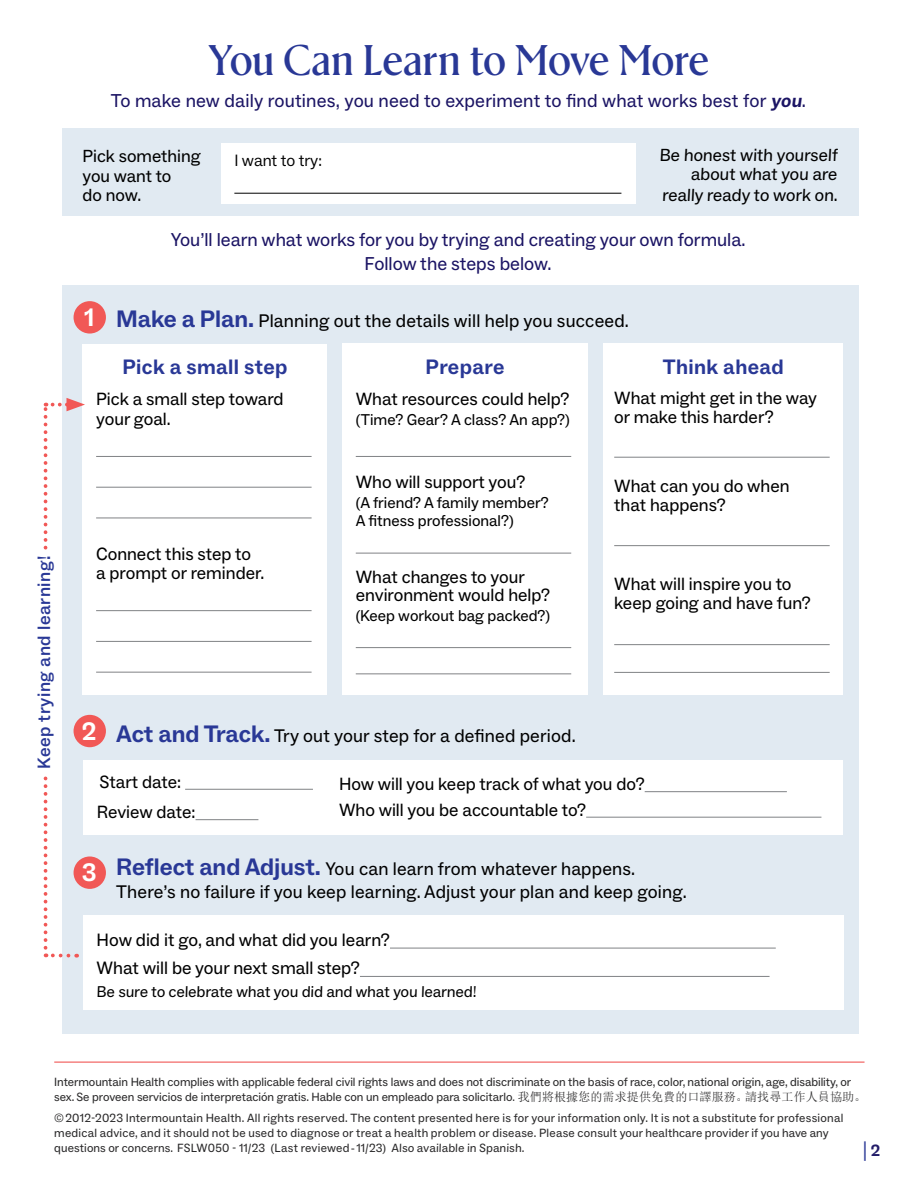
<style>
.page{position:relative;width:918px;height:1188px;background:#fff}
.page>*{position:absolute;margin:0;border:0;box-sizing:border-box;transform-origin:0 0}
.t1{font:500 42.75px "Rector";letter-spacing:-.005em;color:#293896}
.t2{font:700 25.5px "ABC Social";color:#fff}
.Level_1{font:700 21px "ABC Social";letter-spacing:.02em;color:#293896}
.t3{font:19.5px "ABC Social";color:#323f99}
.Style_1{font:18.75px "ABC Social";color:#1b1464}
.Main{font:18.75px "ABC Social";letter-spacing:.01em;color:#1b1464}
.Style_1-2{font:18.3px/22.5px "ABC Social";letter-spacing:.01em;color:#000}
.t4{font:18px "ABC Social";color:#000}
.t5{font:500 18px "ABC Social";letter-spacing:.03em;color:#293896}
.t6{font:17.85px/19.5px "ABC Social";color:#000}
.Style_1-3{font:17.7px/19.5px "ABC Social";color:#000}
.t7{font:16.5px "ABC Social";letter-spacing:-.005em;color:#000}
.t8{font:15.75px/18px "ABC Social";color:#000}
.t9{font:12px/15px "ABC Social";letter-spacing:.01em;color:#292829}
.s1{font-weight:700}
.s2{font-weight:700;font-size:24px;color:#293896}
.s3{font-style:inherit}
.s4{font-family:"Sim Sun"}
.s5{font-weight:700;font-size:16.5px;color:#231d69}
</style>
<div class="page">
<hr style="left:54px;top:1062px;width:811px;height:1px;background:#f15856">
<div style="left:62px;top:129px;width:796px;height:87px;background:#e1eaf2"></div>
<div style="left:221px;top:143px;width:415px;height:61px;background:#fff"></div>
<hr style="left:234px;top:193px;width:387px;height:1px;background:#000">
<div style="left:62px;top:285px;width:796px;height:749px;background:#e1eaf2"></div>
<div style="left:603px;top:344px;width:240px;height:351px;background:#fff"></div>
<hr style="left:614px;top:457px;width:216px;height:1px;background:#808285">
<hr style="left:614px;top:545px;width:216px;height:1px;background:#808285">
<hr style="left:614px;top:644px;width:216px;height:1px;background:#808285">
<hr style="left:614px;top:672px;width:216px;height:1px;background:#808285">
<div style="left:342px;top:344px;width:246px;height:351px;background:#fff"></div>
<hr style="left:356px;top:456px;width:215px;height:1px;background:#808285">
<hr style="left:356px;top:553px;width:215px;height:1px;background:#808285">
<hr style="left:356px;top:647px;width:215px;height:1px;background:#808285">
<hr style="left:356px;top:674px;width:215px;height:1px;background:#808285">
<div style="left:83px;top:344px;width:244px;height:351px;background:#fff"></div>
<hr style="left:96px;top:456px;width:216px;height:1px;background:#808285">
<hr style="left:96px;top:487px;width:216px;height:1px;background:#808285">
<hr style="left:96px;top:518px;width:216px;height:1px;background:#808285">
<hr style="left:96px;top:610px;width:216px;height:1px;background:#808285">
<hr style="left:96px;top:641px;width:216px;height:1px;background:#808285">
<hr style="left:96px;top:672px;width:216px;height:1px;background:#808285">
<div style="left:74px;top:301px;width:32px;height:33px;background:#f15856;border-radius:50%"></div>
<div style="left:83px;top:916px;width:760px;height:94px;background:#fff"></div>
<hr style="left:390px;top:948px;width:386px;height:1px;background:#808285">
<hr style="left:360px;top:976px;width:410px;height:1px;background:#808285">
<div style="left:74px;top:856px;width:32px;height:33px;background:#f15856;border-radius:50%"></div>
<svg style="left:46px;top:954px;width:23px;height:3px"></svg>
<svg style="left:44px;top:403px;width:3px;height:545px"></svg>
<svg style="left:53px;top:398px;width:32px;height:13px"></svg>
<div style="left:36px;top:550px;width:22px;height:225px;background:#fff"></div>
<div style="left:74px;top:715px;width:32px;height:32px;background:#f15856;border-radius:50%"></div>
<div style="left:83px;top:760px;width:760px;height:74px;background:#fff"></div>
<hr style="left:185px;top:789px;width:128px;height:1px;background:#808285">
<hr style="left:196px;top:819px;width:62px;height:1px;background:#808285">
<hr style="left:645px;top:791px;width:142px;height:1px;background:#808285">
<hr style="left:586px;top:817px;width:235px;height:1px;background:#808285">
<p class="t1" style="left:208px;top:31px;width:503px">You Can Learn to Move More</p>
<p class="Main" style="left:111px;top:89px;width:697px">To make new daily routines, you need to experiment to find what works best for <span class="s1">you</span>.</p>
<p class="Style_1-3" style="left:83px;top:147px;width:120px">Pick something you want to<br>do now.</p>
<p class="Style_1-3" style="left:659px;top:145px;width:181px;line-height:20.2px;text-align:right">Be honest with yourself about what you are really ready to work on.</p>
<p class="t7" style="left:234px;top:150px;width:89px">I want to try:</p>
<p class="Style_1" style="left:171px;top:228px;width:576px">You’ll learn what works for you by trying and creating your own formula.</p>
<p class="Style_1" style="left:365px;top:252px;width:189px">Follow the steps below.</p>
<p class="t2" style="left:84px;top:302px;width:12px">1</p>
<p class="Style_1-2" style="left:116px;top:310px;width:514px"><span class="s2">Make a Plan.</span> Planning out the details will help you succeed.</p>
<p class="t5" style="left:33px;top:769px;width:214px;rotate:-90deg">Keep trying and learning!</p>
<p class="Level_1" style="left:122px;top:354px;width:167px">Pick a small step</p>
<p class="t6" style="left:96px;top:390px;width:189px">Pick a small step toward your goal.</p>
<p class="t6" style="left:96px;top:544px;width:170px">Connect this step to a prompt or reminder.</p>
<p class="Level_1" style="left:426px;top:354px;width:81px">Prepare</p>
<p class="t6" style="left:356px;top:390px;width:215px">What resources could help?</p>
<p class="t8" style="left:356px;top:411px;width:216px">(Time? Gear? A class? An app?)</p>
<p class="t6" style="left:356px;top:472px;width:171px">Who will support you?</p>
<p class="t8" style="left:356px;top:494px;width:195px">(A friend? A family member?<br>A fitness professional?)</p>
<p class="t6" style="left:356px;top:568px;width:196px;line-height:18px">What changes to your environment would help?</p>
<p class="t8" style="left:356px;top:607px;width:196px">(Keep workout bag packed?)</p>
<p class="Level_1" style="left:663px;top:354px;width:123px">Think ahead</p>
<p class="t6" style="left:614px;top:388px;width:204px">What might get in the way or make this harder?</p>
<p class="t6" style="left:614px;top:476px;width:177px">What can you do when that happens?</p>
<p class="t6" style="left:614px;top:574px;width:198px">What will inspire you to keep going and have fun?</p>
<p class="t2" style="left:82px;top:715px;width:16px">2</p>
<p class="Style_1-2" style="left:116px;top:724px;width:461px"><span class="s2">Act and Track.</span> Try out your step for a defined period.</p>
<p class="t6" style="left:99px;top:772px;width:83px">Start date:</p>
<p class="t6" style="left:97px;top:803px;width:100px">Review date:</p>
<p class="t6" style="left:339px;top:775px;width:307px">How will you keep track of what you do?</p>
<p class="t6" style="left:339px;top:800px;width:249px">Who will you be accountable to?</p>
<p class="Style_1-2" style="left:116px;top:858px;width:572px"><span class="s2">Reflect and Adjust.</span> You can learn from whatever happens.<br>There’s no failure if you keep learning. Adjust your plan and keep going.</p>
<p class="t4" style="left:97px;top:929px;width:295px">How did it go, and what did you learn?</p>
<p class="t4" style="left:97px;top:957px;width:265px">What will be your next small step?</p>
<p class="t8" style="left:97px;top:983px;width:382px">Be sure to celebrate what you did and what you learned!</p>
<p class="t2" style="left:82px;top:857px;width:16px">3</p>
<p class="t9" style="left:54px;top:1074px;width:814px">Intermountain Health complies with applicable federal civil rights laws and does not discriminate on the basis of race, color, national origin, age, disability, or sex. Se proveen servicios de interpretación gratis. Hable con un empleado para solicitarlo<span class="s3">.</span> <span class="s4">我們將根據您的需求提供免費的口譯服務。請找尋工作人員協助。</span></p>
<p class="t9" style="left:54px;top:1111px;width:791px">© 2012-2023 Intermountain Health. All rights reserved. The content presented here is for your information only. It is not a substitute for professional medical advice, and it should not be used to diagnose or treat a health problem or disease. Please consult your healthcare provider if you have any questions or concerns. FSLW050 - 11/23 (Last reviewed - 11/23) Also available in Spanish.</p>
<h3 class="t3" style="left:863px;top:1137px;width:19px">|<span class="s5">2</span></h3>
</div>
